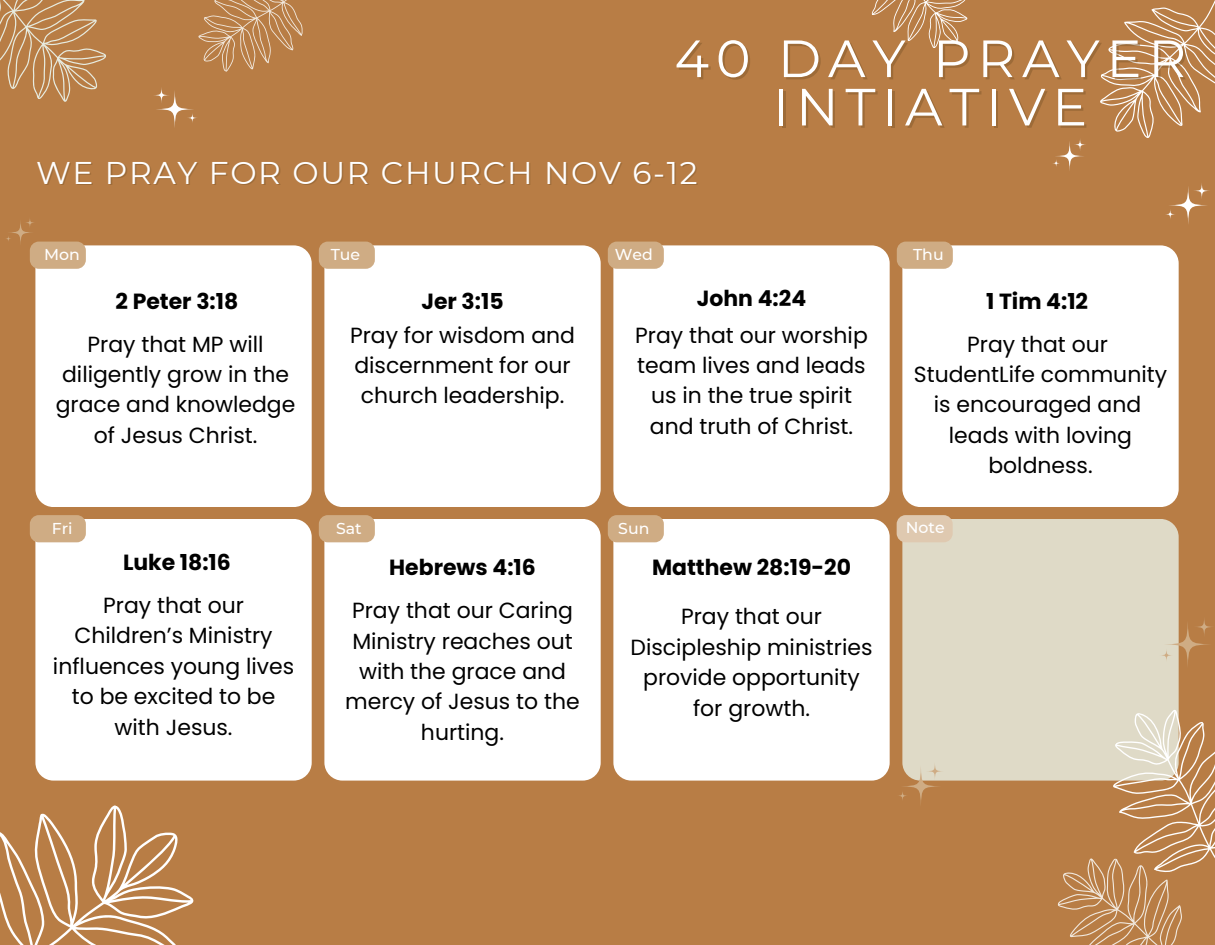
<style>
.page{position:relative;width:1215px;height:945px;background:#b87d45}
.page>*{position:absolute;margin:0;border:0;box-sizing:border-box;transform-origin:0 0}
.t1{font:52.35px/48.3px "Montserrat";letter-spacing:.13em;color:#fff;text-align:center}
.t2{font:31.35px "Montserrat";letter-spacing:.05em;color:#fff}
.t3{font:21.9px/30.3px "Poppins";color:#000;text-align:center}
.t4{font:700 21.9px "Poppins";color:#000}
.t5{font:500 15.75px "Montserrat";color:#fff}
</style>
<div class="page">
<svg style="left:0;top:0;width:106px;height:102px"></svg>
<svg style="left:1100px;top:0;width:115px;height:138px"></svg>
<svg style="left:198px;top:0;width:105px;height:72px"></svg>
<svg style="left:871px;top:0;width:97px;height:48px"></svg>
<div style="left:35px;top:245px;width:277px;height:262px;background:#fff;border-radius:18px"></div>
<div style="left:324px;top:245px;width:277px;height:262px;background:#fff;border-radius:18px"></div>
<div style="left:30px;top:242px;width:56px;height:27px;background:#cfac84;border-radius:9px"></div>
<div style="left:319px;top:242px;width:56px;height:27px;background:#cfac84;border-radius:9px"></div>
<svg style="left:0;top:805px;width:194px;height:140px"></svg>
<div style="left:35px;top:519px;width:277px;height:262px;background:#fff;border-radius:18px"></div>
<div style="left:324px;top:519px;width:277px;height:262px;background:#fff;border-radius:18px"></div>
<div style="left:613px;top:519px;width:277px;height:262px;background:#fff;border-radius:18px"></div>
<div style="left:30px;top:515px;width:56px;height:27px;background:#cfac84;border-radius:9px"></div>
<div style="left:319px;top:515px;width:56px;height:27px;background:#cfac84;border-radius:9px"></div>
<div style="left:613px;top:245px;width:277px;height:262px;background:#fff;border-radius:18px"></div>
<div style="left:608px;top:242px;width:56px;height:27px;background:#cfac84;border-radius:9px"></div>
<div style="left:608px;top:515px;width:56px;height:27px;background:#cfac84;border-radius:9px"></div>
<div style="left:902px;top:519px;width:277px;height:262px;background:#dfdac7;border-radius:18px"></div>
<div style="left:897px;top:515px;width:56px;height:27px;background:#dfc9b0;border-radius:9px"></div>
<div style="left:902px;top:245px;width:277px;height:262px;background:#fff;border-radius:18px"></div>
<div style="left:897px;top:242px;width:56px;height:27px;background:#cfac84;border-radius:9px"></div>
<svg style="left:7px;top:219px;width:27px;height:27px"></svg>
<svg style="left:4px;top:235px;width:8px;height:8px"></svg>
<svg style="left:24px;top:217px;width:12px;height:12px"></svg>
<svg style="left:1164px;top:620px;width:48px;height:48px"></svg>
<svg style="left:1160px;top:648px;width:13px;height:14px"></svg>
<svg style="left:1194px;top:616px;width:21px;height:21px"></svg>
<svg style="left:1047px;top:689px;width:168px;height:256px"></svg>
<svg style="left:155px;top:90px;width:39px;height:38px"></svg>
<svg style="left:187px;top:112px;width:11px;height:11px"></svg>
<svg style="left:153px;top:87px;width:17px;height:17px"></svg>
<svg style="left:1168px;top:185px;width:40px;height:40px"></svg>
<svg style="left:1164px;top:209px;width:12px;height:11px"></svg>
<svg style="left:1193px;top:182px;width:18px;height:17px"></svg>
<svg style="left:1055px;top:140px;width:30px;height:32px"></svg>
<svg style="left:1052px;top:159px;width:8px;height:9px"></svg>
<svg style="left:1073px;top:138px;width:14px;height:14px"></svg>
<svg style="left:900px;top:766px;width:41px;height:41px"></svg>
<svg style="left:897px;top:790px;width:11px;height:12px"></svg>
<svg style="left:926px;top:762px;width:18px;height:18px"></svg>
<p class="t1" style="left:674px;top:34px;width:513px">40 DAY PRAYER<br>INTIATIVE</p>
<p class="t2" style="left:36px;top:154px;width:663px">WE PRAY FOR OUR CHURCH NOV 6-12</p>
<p class="t5" style="left:44px;top:245px;width:37px">Mon</p>
<p class="t5" style="left:913px;top:245px;width:32px">Thu</p>
<p class="t5" style="left:615px;top:245px;width:40px">Wed</p>
<p class="t5" style="left:331px;top:245px;width:31px">Tue</p>
<p class="t4" style="left:116px;top:286px;width:124px">2 Peter 3:18</p>
<p class="t4" style="left:421px;top:286px;width:84px">Jer 3:15</p>
<p class="t4" style="left:697px;top:283px;width:111px">John 4:24</p>
<p class="t4" style="left:986px;top:286px;width:104px">1 Tim 4:12</p>
<p class="t3" style="left:56px;top:329px;width:241px">Pray that MP will diligently grow in the grace and knowledge of Jesus Christ.</p>
<p class="t5" style="left:52px;top:519px;width:22px">Fri</p>
<p class="t3" style="left:350px;top:320px;width:227px;text-align:left">Pray for wisdom and discernment for our church leadership.</p>
<p class="t3" style="left:635px;top:320px;width:234px">Pray that our worship team lives and leads us in the true spirit and truth of Christ.</p>
<p class="t3" style="left:967px;top:329px;width:142px">Pray that our</p>
<p class="t3" style="left:914px;top:359px;width:255px">StudentLife community</p>
<p class="t3" style="left:934px;top:390px;width:209px">is encouraged and</p>
<p class="t3" style="left:949px;top:420px;width:185px">leads with loving boldness.</p>
<p class="t5" style="left:336px;top:519px;width:27px">Sat</p>
<p class="t5" style="left:906px;top:518px;width:40px">Note</p>
<p class="t5" style="left:618px;top:518px;width:33px">Sun</p>
<p class="t4" style="left:123px;top:547px;width:109px">Luke 18:16</p>
<p class="t4" style="left:389px;top:552px;width:148px">Hebrews 4:16</p>
<p class="t4" style="left:652px;top:552px;width:201px">Matthew 28:19-20</p>
<p class="t3" style="left:53px;top:590px;width:243px">Pray that our<br>Children’s Ministry influences young lives to be excited to be with Jesus.</p>
<p class="t3" style="left:345px;top:595px;width:236px">Pray that our Caring<br>Ministry reaches out with the grace and mercy of Jesus to the hurting.</p>
<p class="t3" style="left:631px;top:602px;width:243px">Pray that our<br>Discipleship ministries provide opportunity for growth.</p>
</div>
